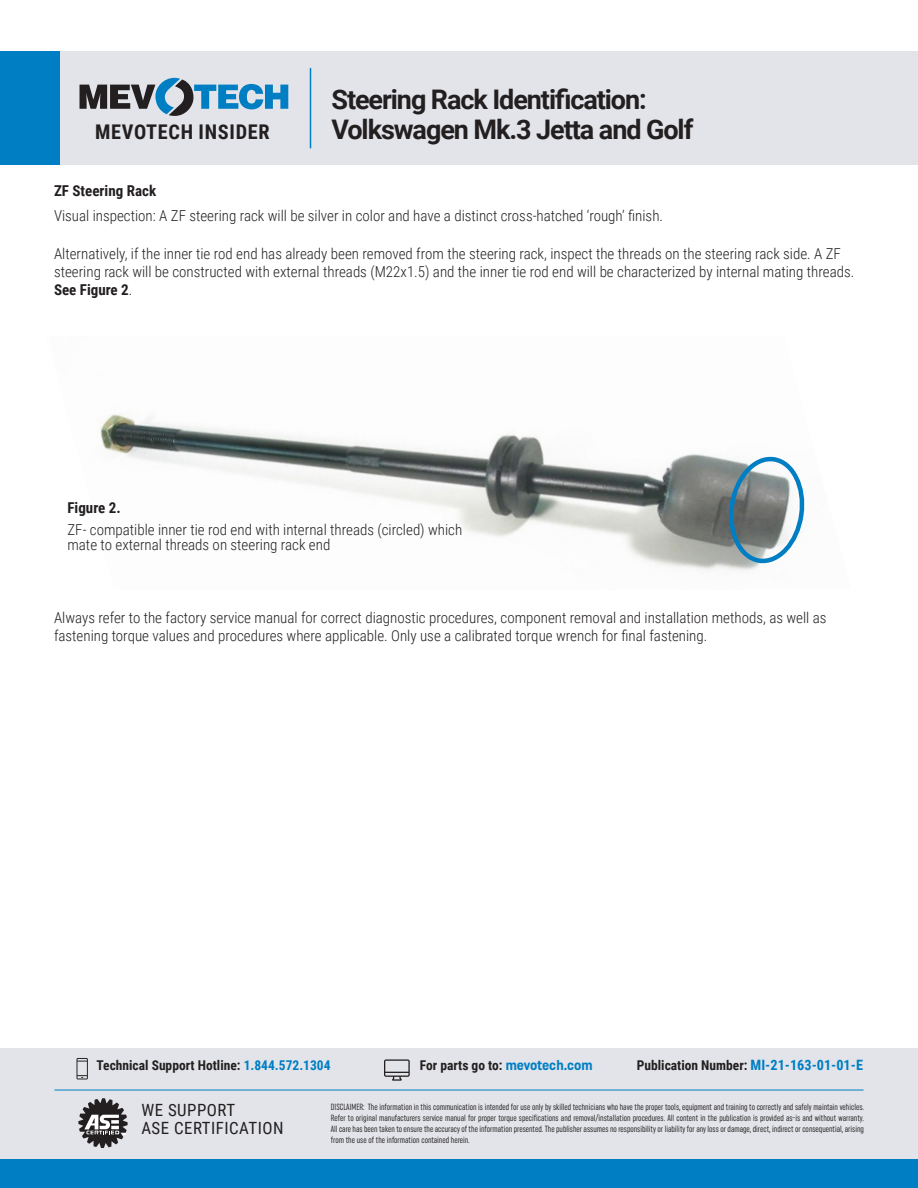
<style>
.page{position:relative;width:918px;height:1188px;background:#fff}
.page>*{position:absolute;margin:0;border:0;box-sizing:border-box;transform-origin:0 0}
.t1{font:700 27px "Roboto";letter-spacing:-.04em;color:#231f20}
.t2{font:700 20.25px "Roboto Condensed";letter-spacing:.035em;color:#231f20}
.t3{font:16.8px "Roboto Condensed";letter-spacing:.03em;color:#231f20}
.Basic_Body{font:300 15px/18px "Roboto Condensed";color:#231f20}
.Basic_Body-2{font:700 15px "Roboto Condensed";color:#231f20}
.t4{font:700 13.5px "Roboto Condensed";color:#231f20}
.t5{font:extra-condensed 9px/10.8px "Uniform";color:#231f20;text-align:justify}
.s1{font-weight:700}
.s2{color:#007ec4}
.s3{font-family:"Uniform Condensed";font-size:14.25px;color:#007ec4}
.s4{font-size:14.25px;color:#007ec4}
</style>
<div class="page">
<div style="left:0;top:1049px;width:918px;height:139px;background:#e2e4e9"></div>
<div style="left:0;top:1160px;width:918px;height:28px;background:#007ec4"></div>
<svg style="left:78px;top:1098px;width:50px;height:50px"></svg>
<svg style="left:76px;top:1058px;width:12px;height:21px"></svg>
<svg style="left:384px;top:1059px;width:26px;height:22px"></svg>
<hr style="left:55px;top:1090px;width:808px;height:1px;background:#007ec4">
<div style="left:50px;top:51px;width:868px;height:113px;background:#e2e4e9"></div>
<div style="left:0;top:51px;width:59px;height:113px;background:#007ec4"></div>
<hr style="left:310px;top:69px;width:1px;height:79px;background:#007ec4">
<svg style="left:80px;top:78px;width:208px;height:38px"></svg>
<img style="left:100px;top:414px;width:659px;height:157px">
<svg style="left:723px;top:452px;width:82px;height:114px"></svg>
<p class="t1" style="left:332px;top:81px;width:317px">Steering Rack Identification:</p>
<p class="t2" style="left:95px;top:118px;width:176px">MEVOTECH INSIDER</p>
<p class="t1" style="left:332px;top:111px;width:363px">Volkswagen Mk.3 Jetta and Golf</p>
<p class="Basic_Body-2" style="left:54px;top:180px;width:104px">ZF Steering Rack</p>
<p class="Basic_Body" style="left:54px;top:206px;width:611px">Visual inspection: A ZF steering rack will be silver in color and have a distinct cross-hatched ‘rough’ finish.</p>
<p class="Basic_Body" style="left:54px;top:244px;width:802px">Alternatively, if the inner tie rod end has already been removed from the steering rack, inspect the threads on the steering rack side. A ZF steering rack will be constructed with external threads (M22x1.5) and the inner tie rod end will be characterized by internal mating threads.<br><span class="s1">See Figure 2</span>.</p>
<p class="Basic_Body-2" style="left:68px;top:498px;width:55px">Figure 2.</p>
<p class="Basic_Body" style="left:68px;top:522px;width:396px;line-height:15px">ZF- compatible inner tie rod end with internal threads (circled) which mate to external threads on steering rack end</p>
<p class="Basic_Body" style="left:54px;top:609px;width:774px">Always refer to the factory service manual for correct diagnostic procedures, component removal and installation methods, as well as fastening torque values and procedures where applicable. Only use a calibrated torque wrench for final fastening.</p>
<p class="t4" style="left:97px;top:1055px;width:236px">Technical Support Hotline: <span class="s2">1.844.572.1304</span></p>
<p class="t4" style="left:420px;top:1055px;width:174px">For parts go to: <span class="s3">mevotech.com</span></p>
<p class="t4" style="left:637px;top:1055px;width:228px">Publication Number: <span class="s4">MI-21-163-01-01-E</span></p>
<p class="t3" style="left:141px;top:1098px;width:95px">WE SUPPORT</p>
<p class="t3" style="left:141px;top:1116px;width:144px">ASE CERTIFICATION</p>
<p class="t5" style="left:331px;top:1102px;width:535px">DISCLAIMER: The information in this communication is intended for use only by skilled technicians who have the proper tools, equipment and training to correctly and safely maintain vehicles.<br>Refer to original manufacturers service manual for proper torque specifications and removal/installation procedures. All content in the publication is provided as-is and without warranty.<br>All care has been taken to ensure the accuracy of the information presented. The publisher assumes no responsibility or liability for any loss or damage, direct, indirect or consequential, arising from the use of the information contained herein.</p>
</div>
